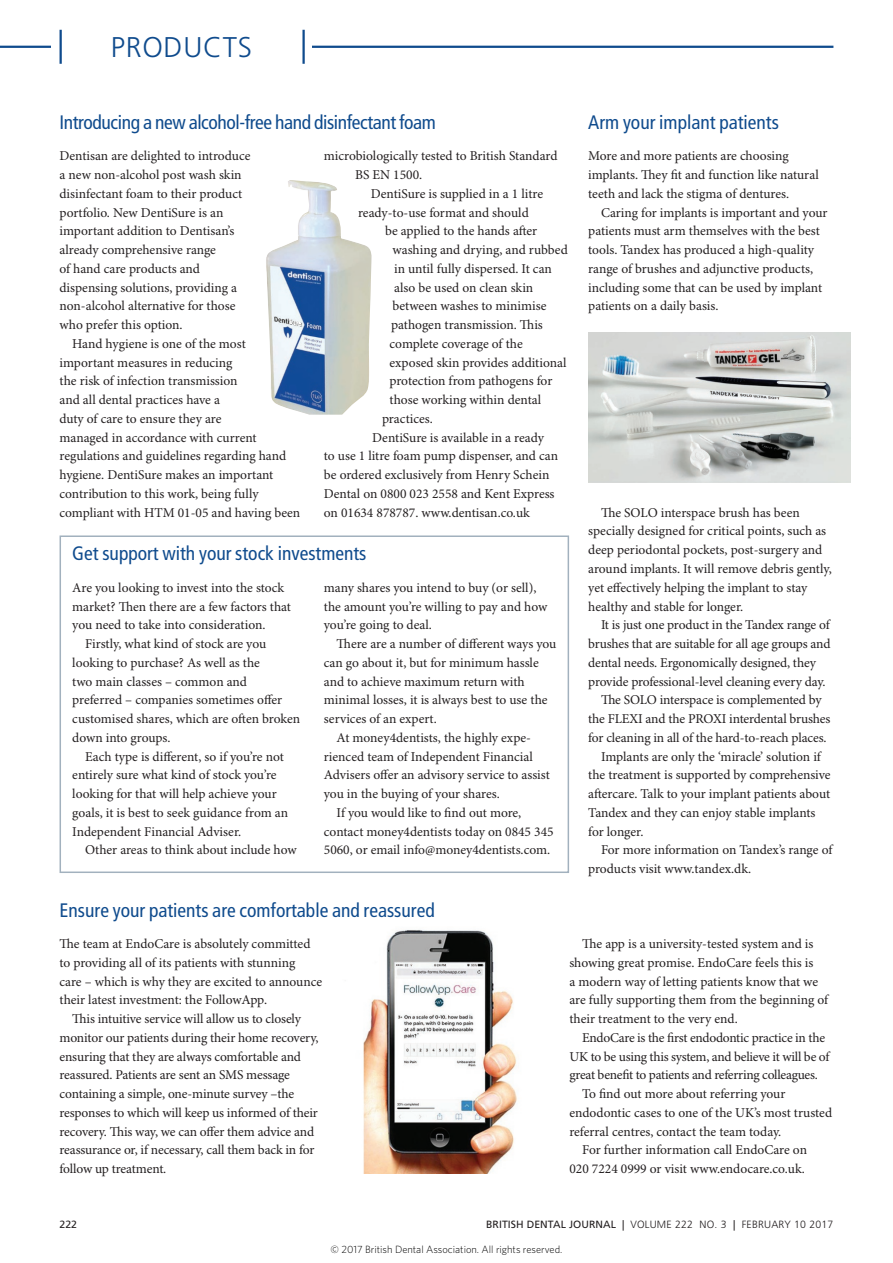
<style>
.page{position:relative;width:893px;height:1263px;background:#fff}
.page>*{position:absolute;margin:0;border:0;box-sizing:border-box;transform-origin:0 0}
.t1{font:300 28.5px "Frutiger LT Std";letter-spacing:.025em;color:#0f4b8d}
.heading___6_products{font:condensed 19.5px "Frutiger LT Std";color:#0f4b8d}
.heading___6_products-2{font:condensed 19.5px "Frutiger LT Std";letter-spacing:-.02em;color:#0f4b8d}
.body_9pt_ragged{font:13.5px/18.8px "Minion Pro";letter-spacing:-.005em;color:#231f20}
.body_9pt_ragged_1st{font:13.5px/18.8px "Minion Pro";letter-spacing:-.005em;color:#231f20}
.t2{font:300 10.5px "Frutiger LT Std";letter-spacing:.02em;color:#231f20}
.t3{font:300 10.5px "Whitney";color:#000}
.t4{font:10.5px "Frutiger LT Std";color:#231f20}
.s1{font-weight:400}
</style>
<div class="page">
<div style="left:60px;top:535px;width:509px;height:338px;border:2px solid #a2b1be"></div>
<img style="left:266px;top:180px;width:106px;height:235px">
<img style="left:363px;top:930px;width:154px;height:243px">
<img style="left:588px;top:332px;width:262px;height:150px">
<hr style="left:0;top:46px;width:833px;height:2px;background:#0f4b8d">
<div style="left:51px;top:30px;width:261px;height:34px;background:#fff"></div>
<hr style="left:302px;top:30px;width:3px;height:34px;background:#0f4b8d">
<hr style="left:60px;top:30px;width:2px;height:34px;background:#0f4b8d">
<h1 class="t1" style="left:111px;top:31px;width:143px">PRODUCTS</h1>
<p class="heading___6_products-2" style="left:60px;top:111px;width:378px">Introducing a new alcohol-free hand disinfectant foam</p>
<p class="body_9pt_ragged_1st" style="left:60px;top:147px;width:192px">Dentisan are delighted to introduce a new non-alcohol post wash skin disinfectant foam to their product portfolio. New DentiSure is an important addition to Dentisan’s already comprehensive range<br>of hand care products and dispensing solutions, providing a non-alcohol alternative for those who prefer this option.</p>
<p class="body_9pt_ragged" style="left:60px;top:335px;width:242px;text-indent:13px">Hand hygiene is one of the most important measures in reducing<br>the risk of infection transmission<br>and all dental practices have a<br>duty of care to ensure they are<br>managed in accordance with current regulations and guidelines regarding hand hygiene. DentiSure makes an important contribution to this work, being fully compliant with HTM 01-05 and having been</p>
<p class="body_9pt_ragged" style="left:355px;top:147px;width:204px;text-indent:-31px">microbiologically tested to British Standard<br>BS EN 1500.</p>
<p class="body_9pt_ragged" style="left:371px;top:185px;width:174px">DentiSure is supplied in a 1 litre</p>
<p class="body_9pt_ragged" style="left:358px;top:204px;width:172px">ready-to-use format and should</p>
<p class="body_9pt_ragged" style="left:385px;top:222px;width:154px">be applied to the hands after</p>
<p class="body_9pt_ragged" style="left:393px;top:241px;width:177px">washing and drying, and rubbed</p>
<p class="body_9pt_ragged" style="left:394px;top:260px;width:159px">in until fully dispersed. It can</p>
<p class="body_9pt_ragged" style="left:394px;top:279px;width:141px">also be used on clean skin</p>
<p class="body_9pt_ragged" style="left:393px;top:297px;width:155px">between washes to minimise</p>
<p class="body_9pt_ragged" style="left:391px;top:316px;width:153px">pathogen transmission. This</p>
<p class="body_9pt_ragged" style="left:390px;top:335px;width:135px">complete coverage of the</p>
<p class="body_9pt_ragged" style="left:390px;top:354px;width:178px">exposed skin provides additional</p>
<p class="body_9pt_ragged" style="left:390px;top:372px;width:164px">protection from pathogens for</p>
<p class="body_9pt_ragged" style="left:390px;top:391px;width:153px">those working within dental</p>
<p class="body_9pt_ragged" style="left:382px;top:410px;width:52px">practices.</p>
<p class="body_9pt_ragged" style="left:324px;top:429px;width:236px;text-indent:48px">DentiSure is available in a ready to use 1 litre foam pump dispenser, and can be ordered exclusively from Henry Schein Dental on 0800 023 2558 and Kent Express on 01634 878787. www.dentisan.co.uk</p>
<p class="heading___6_products" style="left:72px;top:542px;width:296px">Get support with your stock investments</p>
<p class="body_9pt_ragged_1st" style="left:72px;top:579px;width:220px">Are you looking to invest into the stock market? Then there are a few factors that you need to take into consideration.</p>
<p class="body_9pt_ragged" style="left:72px;top:635px;width:229px;text-indent:13px">Firstly, what kind of stock are you looking to purchase? As well as the<br>two main classes – common and preferred – companies sometimes offer customised shares, which are often broken down into groups.</p>
<p class="body_9pt_ragged" style="left:72px;top:747px;width:217px;text-indent:13px">Each type is different, so if you’re not entirely sure what kind of stock you’re looking for that will help achieve your goals, it is best to seek guidance from an Independent Financial Adviser.</p>
<p class="body_9pt_ragged" style="left:85px;top:841px;width:213px">Other areas to think about include how</p>
<p class="body_9pt_ragged" style="left:324px;top:579px;width:225px">many shares you intend to buy (or sell), the amount you’re willing to pay and how you’re going to deal.</p>
<p class="body_9pt_ragged" style="left:324px;top:635px;width:234px;text-indent:13px">There are a number of different ways you can go about it, but for minimum hassle and to achieve maximum return with minimal losses, it is always best to use the services of an expert.</p>
<p class="body_9pt_ragged" style="left:324px;top:729px;width:227px;text-indent:13px">At money4dentists, the highly expe&shy;rienced team of Independent Financial Advisers offer an advisory service to assist you in the buying of your shares.</p>
<p class="body_9pt_ragged" style="left:324px;top:804px;width:231px;text-indent:13px">If you would like to find out more, contact money4dentists today on 0845 345<br>5060, or email info@money4dentists.com.</p>
<p class="heading___6_products" style="left:60px;top:898px;width:377px">Ensure your patients are comfortable and reassured</p>
<p class="heading___6_products" style="left:588px;top:111px;width:192px">Arm your implant patients</p>
<p class="body_9pt_ragged_1st" style="left:588px;top:147px;width:232px">More and more patients are choosing implants. They fit and function like natural teeth and lack the stigma of dentures.</p>
<p class="body_9pt_ragged" style="left:588px;top:204px;width:241px;text-indent:13px">Caring for implants is important and your patients must arm themselves with the best tools. Tandex has produced a high-quality range of brushes and adjunctive products, including some that can be used by implant patients on a daily basis.</p>
<p class="body_9pt_ragged" style="left:588px;top:504px;width:245px;text-indent:13px">The SOLO interspace brush has been specially designed for critical points, such as deep periodontal pockets, post-surgery and around implants. It will remove debris gently, yet effectively helping the implant to stay healthy and stable for longer.</p>
<p class="body_9pt_ragged" style="left:588px;top:616px;width:244px;text-indent:13px">It is just one product in the Tandex range of brushes that are suitable for all age groups and dental needs. Ergonomically designed, they provide professional-level cleaning every day.</p>
<p class="body_9pt_ragged" style="left:588px;top:691px;width:244px;text-align:center">The SOLO interspace is complemented by<br>the FLEXI and the PROXI interdental brushes for cleaning in all of the hard-to-reach places.</p>
<p class="body_9pt_ragged" style="left:588px;top:747px;width:244px;text-indent:13px">Implants are only the ‘miracle’ solution if the treatment is supported by comprehensive aftercare. Talk to your implant patients about Tandex and they can enjoy stable implants for longer.</p>
<p class="body_9pt_ragged" style="left:588px;top:841px;width:246px;text-indent:13px">For more information on Tandex’s range of products visit www.tandex.dk.</p>
<p class="body_9pt_ragged_1st" style="left:60px;top:935px;width:264px">The team at EndoCare is absolutely committed to providing all of its patients with stunning<br>care – which is why they are excited to announce their latest investment: the FollowApp.</p>
<p class="body_9pt_ragged" style="left:60px;top:1010px;width:261px;text-indent:13px">This intuitive service will allow us to closely monitor our patients during their home recovery, ensuring that they are always comfortable and reassured. Patients are sent an SMS message containing a simple, one-minute survey –the responses to which will keep us informed of their recovery. This way, we can offer them advice and reassurance or, if necessary, call them back in for follow up treatment.</p>
<p class="body_9pt_ragged" style="left:569px;top:935px;width:260px;text-indent:13px">The app is a university-tested system and is showing great promise. EndoCare feels this is<br>a modern way of letting patients know that we are fully supporting them from the beginning of their treatment to the very end.</p>
<p class="body_9pt_ragged" style="left:569px;top:1029px;width:261px;text-indent:13px">EndoCare is the first endodontic practice in the<br>UK to be using this system, and believe it will be of great benefit to patients and referring colleagues.</p>
<p class="body_9pt_ragged" style="left:569px;top:1085px;width:264px;text-indent:13px">To find out more about referring your endodontic cases to one of the UK’s most trusted referral centres, contact the team today.</p>
<p class="body_9pt_ragged" style="left:569px;top:1141px;width:239px;text-align:right">For further information call EndoCare on<br>020 7224 0999 or visit www.endocare.co.uk.</p>
<p class="t4" style="left:60px;top:1218px;width:19px">222</p>
<p class="t2" style="left:486px;top:1219px;width:349px"><span class="s1">BRITISH DENTAL JOURNAL |</span> VOLUME 222 NO. 3 <span class="s1">|</span> FEBRUARY 10 2017</p>
<p class="t3" style="left:330px;top:1243px;width:233px">© 2017 British Dental Association. All rights reserved.</p>
</div>
